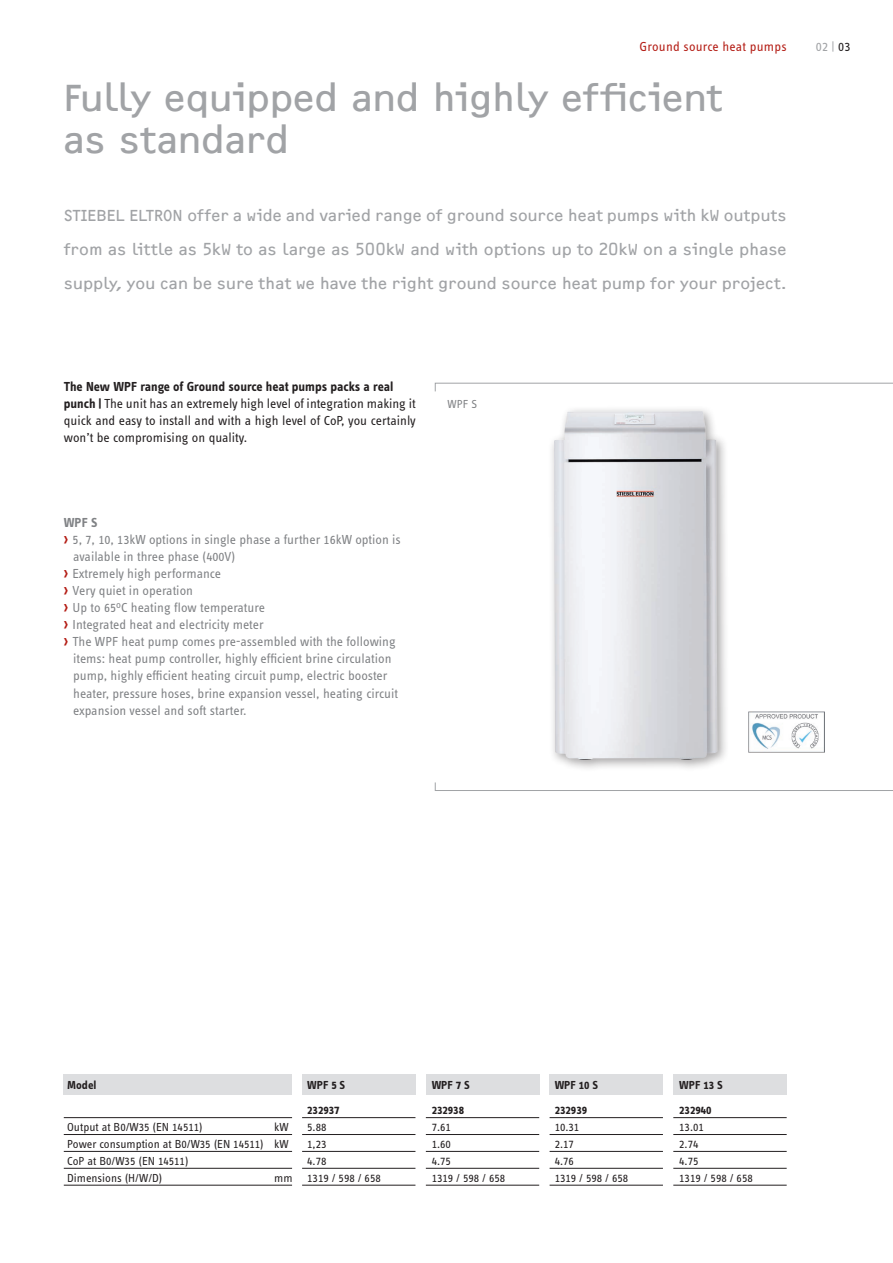
<style>
.page{position:relative;width:893px;height:1263px;background:#fff}
.page>*{position:absolute;margin:0;border:0;box-sizing:border-box;transform-origin:0 0}
.t1{font:39px/42.5px "F2 FOCR Bczyk Com";letter-spacing:-.015em;color:#a1a3a6}
.t2{font:16.5px/34px "F2 FOCR Bczyk Com";color:#a1a3a6;text-align:justify}
.t3{font:13.5px "STE Info Text";color:#808285}
.t4{font:13.5px/17px "STE Info Text";color:#231f20}
.t5{font:13.5px "STE Info Text";letter-spacing:.015em;color:#b41d15}
.t6{font:13.5px "STE Info Text";color:#a1a3a6}
.t7{font:700 13.5px "STE Info Text";color:#808285}
.t8{font:12px "STE Info Text";color:#231f20}
.t9{font:700 12px "STE Info Text";color:#231f20}
.t10{font:12px "STE Info Text";color:#808285}
.s1{color:#231f20}
.s2{font-weight:700}
.s3{font-family:"F2 FOCR Bczyk Com";font-size:16.5px;color:#b41d15}
</style>
<div class="page">
<img style="left:749px;top:711px;width:75px;height:41px">
<svg style="left:434px;top:782px;width:459px;height:9px"></svg>
<svg style="left:434px;top:382px;width:459px;height:10px"></svg>
<div style="left:548px;top:405px;width:182px;height:367px;background:#231f20;opacity:.4"></div>
<img style="left:554px;top:411px;width:163px;height:349px">
<div style="left:550px;top:1074px;width:113px;height:21px;background:#dddee0"></div>
<div style="left:673px;top:1074px;width:114px;height:21px;background:#dddee0"></div>
<div style="left:426px;top:1074px;width:113px;height:21px;background:#dddee0"></div>
<div style="left:302px;top:1074px;width:113px;height:21px;background:#dddee0"></div>
<div style="left:64px;top:1074px;width:228px;height:21px;background:#dddee0"></div>
<hr style="left:64px;top:1117px;width:228px;height:1px;background:#231f20">
<hr style="left:302px;top:1117px;width:113px;height:1px;background:#231f20">
<hr style="left:426px;top:1117px;width:113px;height:1px;background:#231f20">
<hr style="left:550px;top:1117px;width:113px;height:1px;background:#231f20">
<hr style="left:673px;top:1117px;width:114px;height:1px;background:#231f20">
<hr style="left:64px;top:1134px;width:228px;height:1px;background:#231f20">
<hr style="left:302px;top:1134px;width:113px;height:1px;background:#231f20">
<hr style="left:426px;top:1134px;width:113px;height:1px;background:#231f20">
<hr style="left:550px;top:1134px;width:113px;height:1px;background:#231f20">
<hr style="left:673px;top:1134px;width:114px;height:1px;background:#231f20">
<hr style="left:64px;top:1151px;width:228px;height:1px;background:#231f20">
<hr style="left:302px;top:1151px;width:113px;height:1px;background:#231f20">
<hr style="left:426px;top:1151px;width:113px;height:1px;background:#231f20">
<hr style="left:550px;top:1151px;width:113px;height:1px;background:#231f20">
<hr style="left:673px;top:1151px;width:114px;height:1px;background:#231f20">
<hr style="left:64px;top:1168px;width:228px;height:1px;background:#231f20">
<hr style="left:302px;top:1168px;width:113px;height:1px;background:#231f20">
<hr style="left:426px;top:1168px;width:113px;height:1px;background:#231f20">
<hr style="left:550px;top:1168px;width:113px;height:1px;background:#231f20">
<hr style="left:673px;top:1168px;width:114px;height:1px;background:#231f20">
<hr style="left:64px;top:1185px;width:228px;height:1px;background:#231f20">
<hr style="left:302px;top:1185px;width:113px;height:1px;background:#231f20">
<hr style="left:426px;top:1185px;width:113px;height:1px;background:#231f20">
<hr style="left:550px;top:1185px;width:113px;height:1px;background:#231f20">
<hr style="left:673px;top:1185px;width:114px;height:1px;background:#231f20">
<p class="t5" style="left:639px;top:39px;width:149px">Ground source heat pumps</p>
<p class="t6" style="left:816px;top:39px;width:36px">02 | <span class="s1">03</span></p>
<h1 class="t1" style="left:63px;top:76px;width:661px">Fully equipped and highly efficient as standard</h1>
<p class="t2" style="left:64px;top:199px;width:724px">STIEBEL ELTRON offer a wide and varied range of ground source heat pumps with kW outputs from as little as 5kW to as large as 500kW and with options up to 20kW on a single phase supply, you can be sure that we have the right ground source heat pump for your project.</p>
<p class="t4" style="left:64px;top:378px;width:354px"><span class="s2">The New WPF range of Ground source heat pumps packs a real punch |</span> The unit has an extremely high level of integration making it quick and easy to install and with a high level of CoP, you certainly won’t be compromising on quality.</p>
<p class="t7" style="left:64px;top:515px;width:35px">WPF S</p>
<p class="t3" style="left:64px;top:532px;width:338px"><span class="s3">›</span> 5, 7, 10, 13kW options in single phase a further 16kW option is</p>
<p class="t3" style="left:73px;top:549px;width:164px">available in three phase (400V)</p>
<p class="t3" style="left:64px;top:566px;width:159px"><span class="s3">›</span> Extremely high performance</p>
<p class="t3" style="left:64px;top:583px;width:131px"><span class="s3">›</span> Very quiet in operation</p>
<p class="t3" style="left:64px;top:600px;width:203px"><span class="s3">›</span> Up to 65<sup>o</sup>C heating flow temperature</p>
<p class="t3" style="left:64px;top:617px;width:202px"><span class="s3">›</span> Integrated heat and electricity meter</p>
<p class="t3" style="left:64px;top:634px;width:334px"><span class="s3">›</span> The WPF heat pump comes pre-assembled with the following</p>
<p class="t3" style="left:73px;top:651px;width:320px">items: heat pump controller, highly efficient brine circulation</p>
<p class="t3" style="left:73px;top:668px;width:316px">pump, highly efficient heating circuit pump, electric booster</p>
<p class="t3" style="left:73px;top:685px;width:327px">heater, pressure hoses, brine expansion vessel, heating circuit</p>
<p class="t3" style="left:73px;top:702px;width:175px">expansion vessel and soft starter.</p>
<p class="t10" style="left:448px;top:397px;width:31px">WPF S</p>
<p class="t9" style="left:67px;top:1078px;width:31px">Model</p>
<p class="t9" style="left:307px;top:1078px;width:40px">WPF 5 S</p>
<p class="t9" style="left:432px;top:1078px;width:40px">WPF 7 S</p>
<p class="t9" style="left:555px;top:1078px;width:45px">WPF 10 S</p>
<p class="t9" style="left:679px;top:1078px;width:45px">WPF 13 S</p>
<p class="t9" style="left:307px;top:1103px;width:34px">232937</p>
<p class="t9" style="left:432px;top:1103px;width:34px">232938</p>
<p class="t9" style="left:555px;top:1103px;width:34px">232939</p>
<p class="t9" style="left:679px;top:1103px;width:34px">232940</p>
<p class="t8" style="left:67px;top:1120px;width:137px">Output at B0/W35 (EN 14511)</p>
<p class="t8" style="left:274px;top:1120px;width:16px">kW</p>
<p class="t8" style="left:307px;top:1120px;width:21px">5.88</p>
<p class="t8" style="left:432px;top:1120px;width:21px">7.61</p>
<p class="t8" style="left:555px;top:1120px;width:26px">10.31</p>
<p class="t8" style="left:679px;top:1120px;width:26px">13.01</p>
<p class="t8" style="left:67px;top:1137px;width:223px">Power consumption at B0/W35 (EN 14511) kW</p>
<p class="t8" style="left:307px;top:1137px;width:21px">1,23</p>
<p class="t8" style="left:432px;top:1137px;width:21px">1.60</p>
<p class="t8" style="left:555px;top:1137px;width:21px">2.17</p>
<p class="t8" style="left:679px;top:1137px;width:21px">2.74</p>
<p class="t8" style="left:67px;top:1154px;width:123px">CoP at B0/W35 (EN 14511)</p>
<p class="t8" style="left:307px;top:1154px;width:21px">4.78</p>
<p class="t8" style="left:432px;top:1154px;width:21px">4.75</p>
<p class="t8" style="left:555px;top:1154px;width:21px">4.76</p>
<p class="t8" style="left:679px;top:1154px;width:21px">4.75</p>
<p class="t8" style="left:67px;top:1171px;width:97px">Dimensions (H/W/D)</p>
<p class="t8" style="left:274px;top:1171px;width:108px">mm 1319 / 598 / 658</p>
<p class="t8" style="left:432px;top:1171px;width:75px">1319 / 598 / 658</p>
<p class="t8" style="left:555px;top:1171px;width:75px">1319 / 598 / 658</p>
<p class="t8" style="left:679px;top:1171px;width:75px">1319 / 598 / 658</p>
</div>
